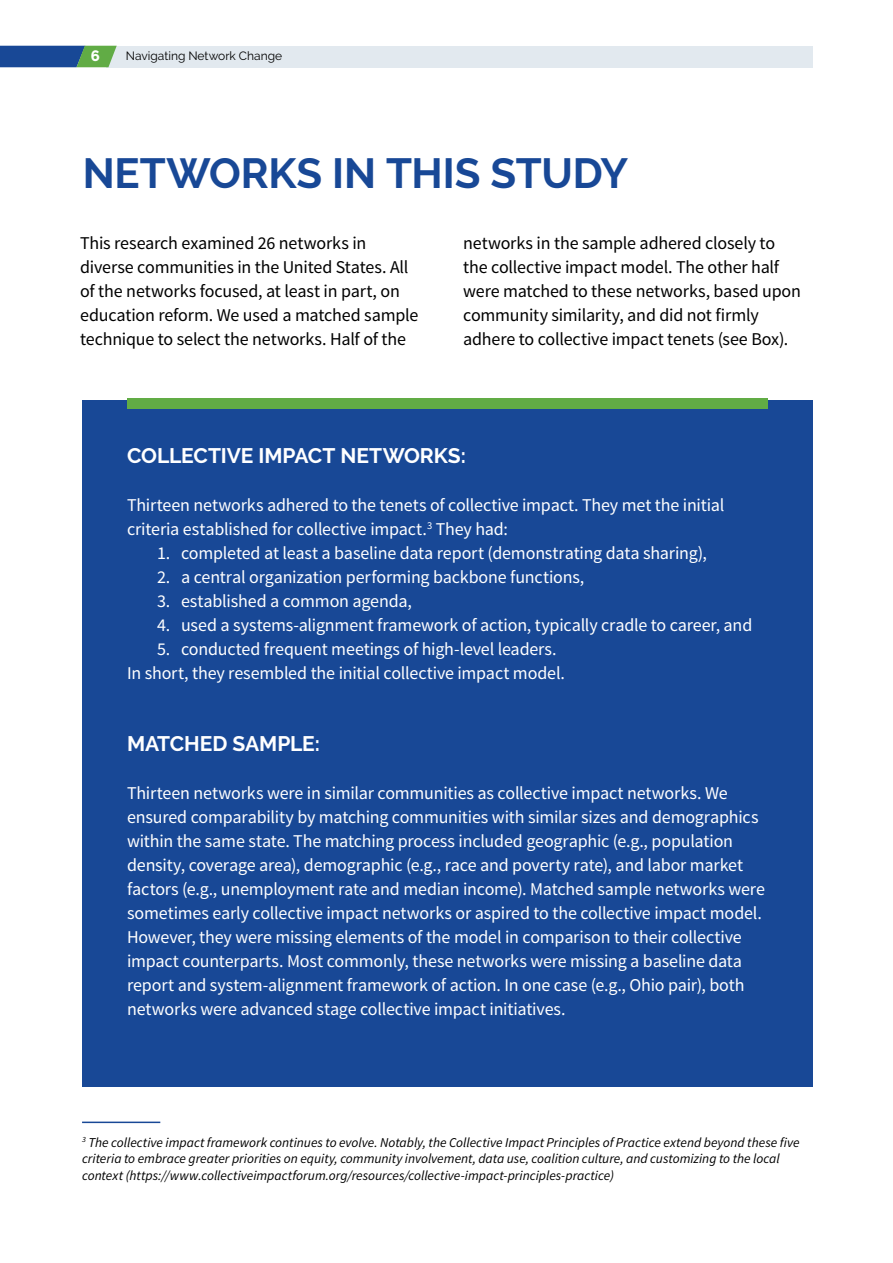
<style>
.page{position:relative;width:893px;height:1263px;background:#fff}
.page>*{position:absolute;margin:0;border:0;box-sizing:border-box;transform-origin:0 0}
.t1{font:700 42px "Raleway";letter-spacing:-.005em;color:#184896}
.t2{font:700 21px "Raleway";letter-spacing:-.005em;color:#fff}
.t3{font:18px/24px "Source Sans Pro";letter-spacing:-.01em;color:#fff}
.t4{font:18px/24px "Source Sans Pro";letter-spacing:-.01em;color:#000}
.t5{font:800 15px "Raleway";color:#fff}
.t6{font:italic 13.5px/16.5px "Source Sans Pro";color:#000}
.t7{font:12px "Raleway";color:#000}
</style>
<div class="page">
<div style="left:106px;top:46px;width:707px;height:21px;background:#e2e9ef"></div>
<svg style="left:0;top:46px;width:117px;height:21px;background:#336983"></svg>
<div style="left:82px;top:400px;width:730px;height:686px;background:#184896"></div>
<div style="left:127px;top:398px;width:640px;height:10px;background:#61ac45"></div>
<hr style="left:82px;top:1121px;width:78px;height:2px;background:#184896">
<p class="t5" style="left:91px;top:47px;width:11px">6</p>
<p class="t7" style="left:126px;top:49px;width:158px">Navigating Network Change</p>
<h1 class="t1" style="left:83px;top:150px;width:547px">NETWORKS IN THIS STUDY</h1>
<p class="t4" style="left:80px;top:231px;width:340px">This research examined 26 networks in diverse communities in the United States. All of the networks focused, at least in part, on education reform. We used a matched sample technique to select the networks. Half of the</p>
<p class="t4" style="left:463px;top:231px;width:339px">networks in the sample adhered closely to the collective impact model. The other half were matched to these networks, based upon community similarity, and did not firmly adhere to collective impact tenets (see Box).</p>
<p class="t2" style="left:127px;top:444px;width:340px">COLLECTIVE IMPACT NETWORKS:</p>
<p class="t3" style="left:127px;top:494px;width:599px">Thirteen networks adhered to the tenets of collective impact. They met the initial criteria established for collective impact.<sup>3</sup> They had:</p>
<p class="t3" style="left:157px;top:542px;width:552px">1. completed at least a baseline data report (demonstrating data sharing),</p>
<p class="t3" style="left:157px;top:566px;width:429px">2. a central organization performing backbone functions,</p>
<p class="t3" style="left:157px;top:590px;width:256px">3. established a common agenda,</p>
<p class="t3" style="left:157px;top:614px;width:597px">4. used a systems-alignment framework of action, typically cradle to career, and</p>
<p class="t3" style="left:127px;top:638px;width:440px;text-indent:30px">5. conducted frequent meetings of high-level leaders.<br>In short, they resembled the initial collective impact model.</p>
<p class="t2" style="left:127px;top:732px;width:195px">MATCHED SAMPLE:</p>
<p class="t3" style="left:127px;top:782px;width:639px">Thirteen networks were in similar communities as collective impact networks. We ensured comparability by matching communities with similar sizes and demographics within the same state. The matching process included geographic (e.g., population density, coverage area), demographic (e.g., race and poverty rate), and labor market factors (e.g., unemployment rate and median income). Matched sample networks were sometimes early collective impact networks or aspired to the collective impact model.<br>However, they were missing elements of the model in comparison to their collective impact counterparts. Most commonly, these networks were missing a baseline data report and system-alignment framework of action. In one case (e.g., Ohio pair), both networks were advanced stage collective impact initiatives.</p>
<p class="t6" style="left:82px;top:1134px;width:719px"><sup>3</sup> The collective impact framework continues to evolve. Notably, the Collective Impact Principles of Practice extend beyond these five criteria to embrace greater priorities on equity, community involvement, data use, coalition culture, and customizing to the local context (https://www.collectiveimpactforum.org/resources/collective-impact-principles-practice)</p>
</div>
